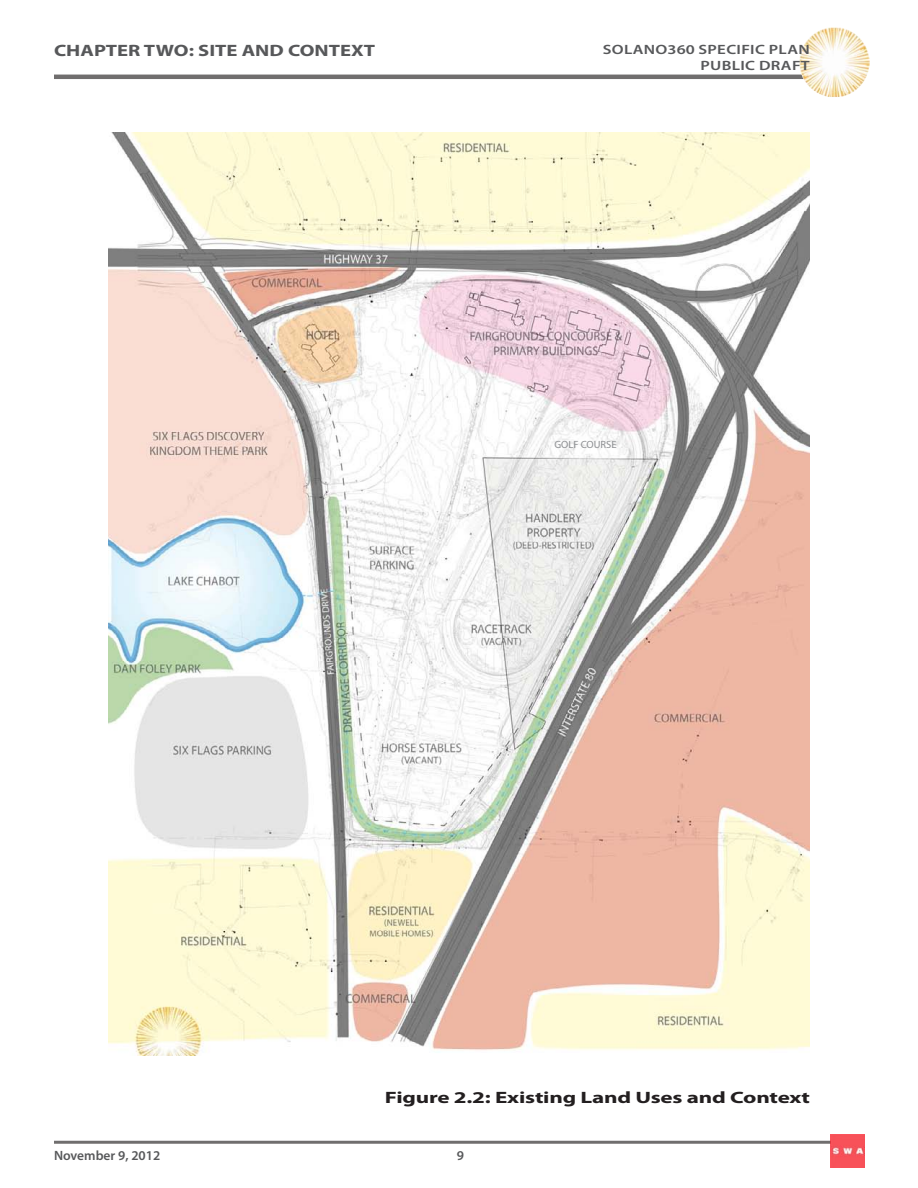
<style>
.page{position:relative;width:918px;height:1188px;background:#fff}
.page>*{position:absolute;margin:0;border:0;box-sizing:border-box;transform-origin:0 0}
.Figures{font:700 16.5px "Myriad Pro";letter-spacing:-.01em;color:#231f20;scale:1.4 1}
.Top_Section_Heading{font:700 16.5px "Myriad Pro";color:#57585a;scale:1.25 1}
.t1{font:600 13.5px/16.2px "Myriad Pro";letter-spacing:.02em;color:#57585a;text-align:right;scale:1.25 1}
.t2{font:600 13.5px "Myriad Pro";color:#57585a}
.t3{font:600 13.5px "Myriad Pro";letter-spacing:.02em;color:#57585a}
.t4{font:10.5px "Myriad Pro";color:#8d8f92}
</style>
<div class="page">
<hr style="left:54px;top:75px;width:810px;height:4px;background:#706e6e">
<hr style="left:54px;top:1141px;width:777px;height:3px;background:#231f20">
<img style="left:799px;top:27px;width:71px;height:70px">
<img style="left:831px;top:1134px;width:33px;height:33px">
<img style="left:108px;top:133px;width:702px;height:922px">
<p class="Top_Section_Heading" style="left:54px;top:40px;width:258px">CHAPTER TWO: SITE AND CONTEXT</p>
<p class="t1" style="left:603px;top:41px;width:167px">SOLANO360 SPECIFIC PLAN<br>PUBLIC DRAFT</p>
<p class="t4" style="left:554px;top:438px;width:64px">GOLF COURSE</p>
<p class="Figures" style="left:385px;top:1087px;width:305px">Figure 2.2: Existing Land Uses and Context</p>
<p class="t2" style="left:54px;top:1147px;width:108px">November 9, 2012</p>
<p class="t3" style="left:457px;top:1147px;width:9px">9</p>
</div>
